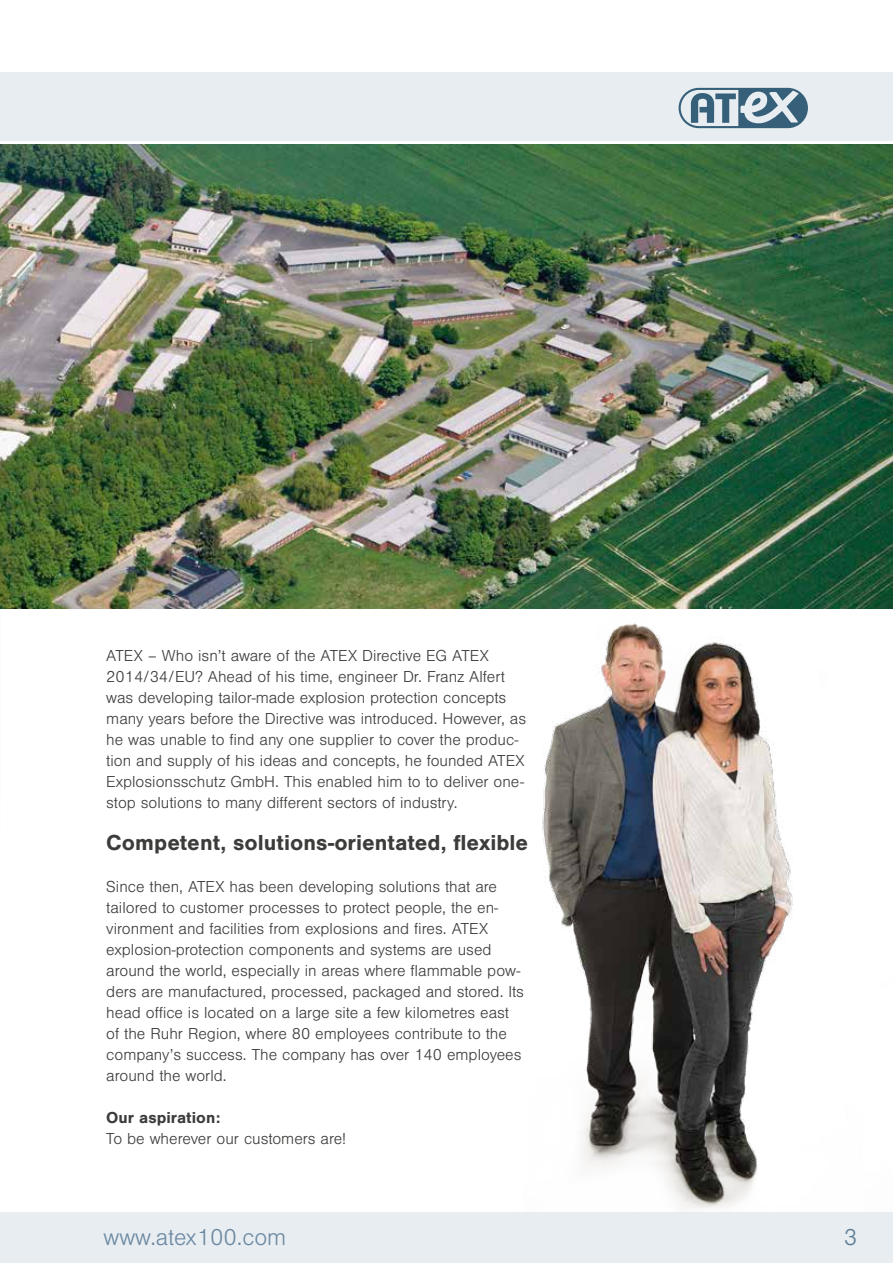
<style>
.page{position:relative;width:893px;height:1263px;background:#fff}
.page>*{position:absolute;margin:0;border:0;box-sizing:border-box;transform-origin:0 0}
.t1{font:300 24px "Nimbus San";color:#6c89a1}
.t2{font:300 24px "Nimbus San";color:#5a7b94}
.t3{font:700 22.5px "Nimbus San";color:#3c3c3b}
.t4{font:300 16.5px/21px "Nimbus San";color:#3c3c3b}
.t5{font:700 16.5px "Nimbus San";color:#3c3c3b}
</style>
<div class="page">
<div style="left:0;top:72px;width:893px;height:68px;background:#e8edf2"></div>
<svg style="left:679px;top:88px;width:129px;height:40px"></svg>
<img style="left:0;top:145px;width:893px;height:463px">
<div style="left:0;top:1212px;width:893px;height:51px;background:#e8edf2"></div>
<img style="left:466px;top:462px;width:427px;height:746px">
<p class="t4" style="left:106px;top:645px;width:421px">ATEX – Who isn’t aware of the ATEX Directive EG ATEX 2014/34/EU? Ahead of his time, engineer Dr. Franz Alfert was developing tailor-made explosion protection concepts many years before the Directive was introduced. However, as he was unable to find any one supplier to cover the produc&shy;tion and supply of his ideas and concepts, he founded ATEX Explosionsschutz GmbH. This enabled him to to deliver one&shy;stop solutions to many different sectors of industry.</p>
<h2 class="t3" style="left:106px;top:830px;width:423px">Competent, solutions-orientated, flexible</h2>
<p class="t4" style="left:106px;top:876px;width:419px">Since then, ATEX has been developing solutions that are tailored to customer processes to protect people, the en&shy;vironment and facilities from explosions and fires. ATEX explosion-protection components and systems are used around the world, especially in areas where flammable pow&shy;ders are manufactured, processed, packaged and stored. Its head office is located on a large site a few kilometres east of the Ruhr Region, where 80 employees contribute to the company’s success. The company has over 140 employees around the world.</p>
<p class="t5" style="left:106px;top:1108px;width:116px">Our aspiration:</p>
<p class="t4" style="left:106px;top:1128px;width:241px">To be wherever our customers are!</p>
<h1 class="t1" style="left:103px;top:1225px;width:184px">www.atex100.com</h1>
<h1 class="t2" style="left:844px;top:1225px;width:15px">3</h1>
</div>
